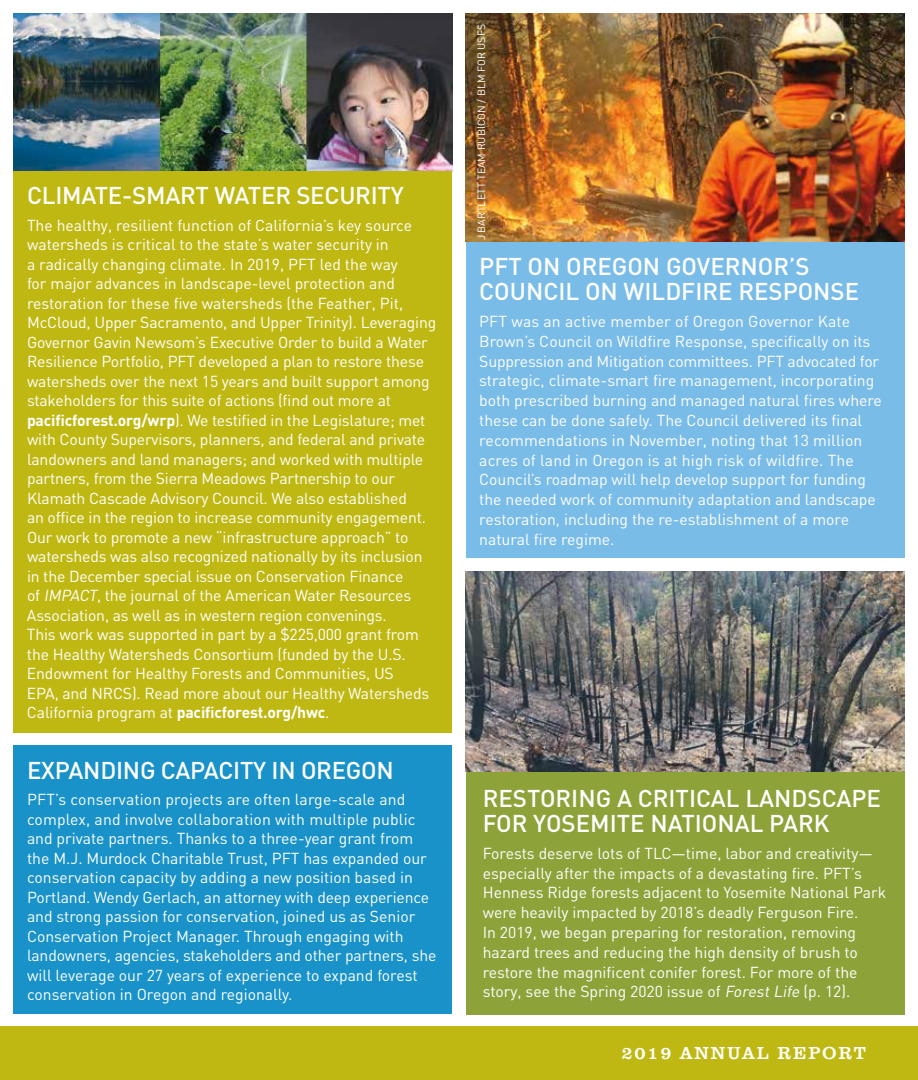
<style>
.page{position:relative;width:918px;height:1080px;background:#fff}
.page>*{position:absolute;margin:0;border:0;box-sizing:border-box;transform-origin:0 0}
.t1{font:500 24px/25.5px "DIN";color:#fff}
.t2{font:18px "Clarendon URW";letter-spacing:.1em;color:#fff}
.t3{font:15.75px/19.5px "DIN";letter-spacing:-.01em;color:#fff}
.t4{font:10.5px "DIN";color:#fff}
.s1{font-weight:700}
.s2{font-style:italic}
</style>
<div class="page">
<div style="left:0;top:1026px;width:918px;height:54px;background:#c0b812"></div>
<div style="left:466px;top:242px;width:438px;height:316px;background:#7abce8"></div>
<img style="left:466px;top:14px;width:438px;height:228px">
<div style="left:466px;top:770px;width:438px;height:244px;background:#8da33a"></div>
<img style="left:466px;top:572px;width:438px;height:200px">
<img style="left:14px;top:14px;width:438px;height:157px">
<div style="left:14px;top:171px;width:438px;height:561px;background:#c0b812"></div>
<div style="left:14px;top:745px;width:438px;height:269px;background:#1892c8"></div>
<h1 class="t1" style="left:27px;top:182px;width:378px">CLIMATE-SMART WATER SECURITY</h1>
<p class="t3" style="left:27px;top:215px;width:411px">The healthy, resilient function of California’s key source watersheds is critical to the state’s water security in<br>a radically changing climate. In 2019, PFT led the way<br>for major advances in landscape-level protection and restoration for these five watersheds (the Feather, Pit, McCloud, Upper Sacramento, and Upper Trinity). Leveraging Governor Gavin Newsom’s Executive Order to build a Water Resilience Portfolio, PFT developed a plan to restore these watersheds over the next 15 years and built support among stakeholders for this suite of actions (find out more at <span class="s1">pacificforest.org/wrp</span>). We testified in the Legislature; met with County Supervisors, planners, and federal and private landowners and land managers; and worked with multiple partners, from the Sierra Meadows Partnership to our Klamath Cascade Advisory Council. We also established<br>an office in the region to increase community engagement.<br>Our work to promote a new “infrastructure approach” to watersheds was also recognized nationally by its inclusion in the December special issue on Conservation Finance<br>of <span class="s2">IMPACT</span>, the journal of the American Water Resources Association, as well as in western region convenings.<br>This work was supported in part by a $225,000 grant from the Healthy Watersheds Consortium (funded by the U.S.<br>Endowment for Healthy Forests and Communities, US<br>EPA, and NRCS). Read more about our Healthy Watersheds California program at <span class="s1">pacificforest.org/hwc</span>.</p>
<h1 class="t1" style="left:27px;top:757px;width:368px">EXPANDING CAPACITY IN OREGON</h1>
<p class="t3" style="left:27px;top:789px;width:411px">PFT’s conservation projects are often large-scale and complex, and involve collaboration with multiple public and private partners. Thanks to a three-year grant from the M.J. Murdock Charitable Trust, PFT has expanded our conservation capacity by adding a new position based in Portland. Wendy Gerlach, an attorney with deep experience and strong passion for conservation, joined us as Senior Conservation Project Manager. Through engaging with landowners, agencies, stakeholders and other partners, she will leverage our 27 years of experience to expand forest conservation in Oregon and regionally.</p>
<p class="t4" style="left:475px;top:240px;width:218px;rotate:-90deg">J BARTLETT TEAM RUBICON / BLM FOR USFS</p>
<h1 class="t1" style="left:479px;top:253px;width:382px">PFT ON OREGON GOVERNOR’S<br>COUNCIL ON WILDFIRE RESPONSE</h1>
<p class="t3" style="left:479px;top:311px;width:404px">PFT was an active member of Oregon Governor Kate Brown’s Council on Wildfire Response, specifically on its Suppression and Mitigation committees. PFT advocated for strategic, climate-smart fire management, incorporating both prescribed burning and managed natural fires where these can be done safely. The Council delivered its final recommendations in November, noting that 13 million acres of land in Oregon is at high risk of wildfire. The Council’s roadmap will help develop support for funding the needed work of community adaptation and landscape restoration, including the re-establishment of a more natural fire regime.</p>
<h1 class="t1" style="left:483px;top:785px;width:400px">RESTORING A CRITICAL LANDSCAPE<br>FOR YOSEMITE NATIONAL PARK</h1>
<p class="t3" style="left:483px;top:843px;width:405px">Forests deserve lots of TLC—time, labor and creativity— especially after the impacts of a devastating fire. PFT’s Henness Ridge forests adjacent to Yosemite National Park were heavily impacted by 2018’s deadly Ferguson Fire.<br>In 2019, we began preparing for restoration, removing hazard trees and reducing the high density of brush to restore the magnificent conifer forest. For more of the story, see the Spring 2020 issue of <span class="s2">Forest Life</span> (p. 12).</p>
<p class="t2" style="left:621px;top:1040px;width:246px">2019 ANNUAL REPORT</p>
</div>
